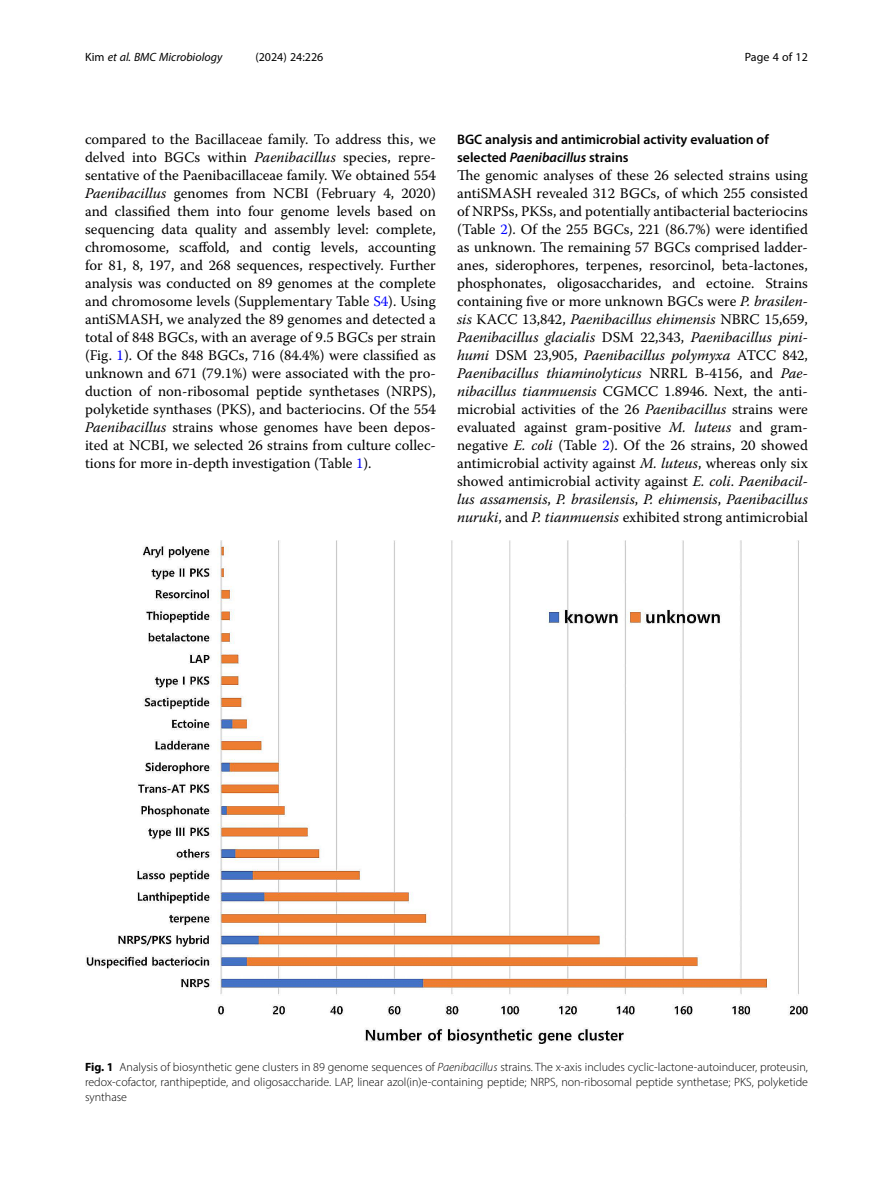
<style>
.page{position:relative;width:893px;height:1191px;background:#fff}
.page>*{position:absolute;margin:0;border:0;box-sizing:border-box;transform-origin:0 0}
.Body_Text{font:14.7px/18px "Warnock Pro";color:#000;text-align:justify}
.Head_2{font:600 13.8px/18px "Myriad Pro";color:#000}
.Figure_Caption{font:300 12px/15px "Myriad Pro";color:#000;text-align:justify}
.t1{font:italic 12px "Myriad Pro";color:#000}
.t2{font:12px "Myriad Pro";color:#000}
.s1{font-style:normal}
.s2{font-style:italic}
.s3{color:#00f}
.s4{font-weight:700}
</style>
<div class="page">
<img style="left:85px;top:540px;width:723px;height:504px">
<p class="t1" style="left:85px;top:50px;width:139px"><span class="s1">Kim</span> et al. BMC Microbiology</p>
<p class="t2" style="left:255px;top:50px;width:70px">(2024) 24:226</p>
<p class="t2" style="left:745px;top:50px;width:65px">Page 4 of 12</p>
<p class="Body_Text" style="left:85px;top:130px;width:352px">compared to the Bacillaceae family. To address this, we delved into BGCs within <span class="s2">Paenibacillus</span> species, repre&shy;sentative of the Paenibacillaceae family. We obtained 554<br><span class="s2">Paenibacillus</span> genomes from NCBI (February 4, 2020) and classified them into four genome levels based on sequencing data quality and assembly level: complete, chromosome, scaffold, and contig levels, accounting for 81, 8, 197, and 268 sequences, respectively. Further analysis was conducted on 89 genomes at the complete and chromosome levels (Supplementary Table <span class="s3">S4</span>). Using antiSMASH, we analyzed the 89 genomes and detected a total of 848 BGCs, with an average of 9.5 BGCs per strain (Fig. <span class="s3">1</span>). Of the 848 BGCs, 716 (84.4%) were classified as unknown and 671 (79.1%) were associated with the pro&shy;duction of non-ribosomal peptide synthetases (NRPS), polyketide synthases (PKS), and bacteriocins. Of the 554<br><span class="s2">Paenibacillus</span> strains whose genomes have been depos&shy;ited at NCBI, we selected 26 strains from culture collec&shy;tions for more in-depth investigation (Table <span class="s3">1</span>).</p>
<p class="Head_2" style="left:457px;top:130px;width:313px">BGC analysis and antimicrobial activity evaluation of selected <span class="s2">Paenibacillus</span> strains</p>
<p class="Body_Text" style="left:457px;top:166px;width:352px">The genomic analyses of these 26 selected strains using antiSMASH revealed 312 BGCs, of which 255 consisted of NRPSs, PKSs, and potentially antibacterial bacteriocins (Table <span class="s3">2</span>). Of the 255 BGCs, 221 (86.7%) were identified as unknown. The remaining 57 BGCs comprised ladder&shy;anes, siderophores, terpenes, resorcinol, beta-lactones, phosphonates, oligosaccharides, and ectoine. Strains containing five or more unknown BGCs were <span class="s2">P. brasilen&shy;sis</span> KACC 13,842, <span class="s2">Paenibacillus ehimensis</span> NBRC 15,659, <span class="s2">Paenibacillus glacialis</span> DSM 22,343, <span class="s2">Paenibacillus pini&shy;humi</span> DSM 23,905, <span class="s2">Paenibacillus polymyxa</span> ATCC 842, <span class="s2">Paenibacillus thiaminolyticus</span> NRRL B-4156, and <span class="s2">Pae&shy;nibacillus tianmuensis</span> CGMCC 1.8946. Next, the anti&shy;microbial activities of the 26 <span class="s2">Paenibacillus</span> strains were evaluated against gram-positive <span class="s2">M. luteus</span> and gram&shy;negative <span class="s2">E. coli</span> (Table <span class="s3">2</span>). Of the 26 strains, 20 showed antimicrobial activity against <span class="s2">M. luteus</span>, whereas only six showed antimicrobial activity against <span class="s2">E. coli</span>. <span class="s2">Paenibacil&shy;lus assamensis</span>, <span class="s2">P. brasilensis</span>, <span class="s2">P. ehimensis</span>, <span class="s2">Paenibacillus nuruki</span>, and <span class="s2">P. tianmuensis</span> exhibited strong antimicrobial</p>
<p class="Figure_Caption" style="left:85px;top:1059px;width:724px"><span class="s4">Fig. 1</span> Analysis of biosynthetic gene clusters in 89 genome sequences of <span class="s2">Paenibacillus</span> strains. The x-axis includes cyclic-lactone-autoinducer, proteusin, redox-cofactor, ranthipeptide, and oligosaccharide. LAP, linear azol(in)e-containing peptide; NRPS, non-ribosomal peptide synthetase; PKS, polyketide synthase</p>
</div>
